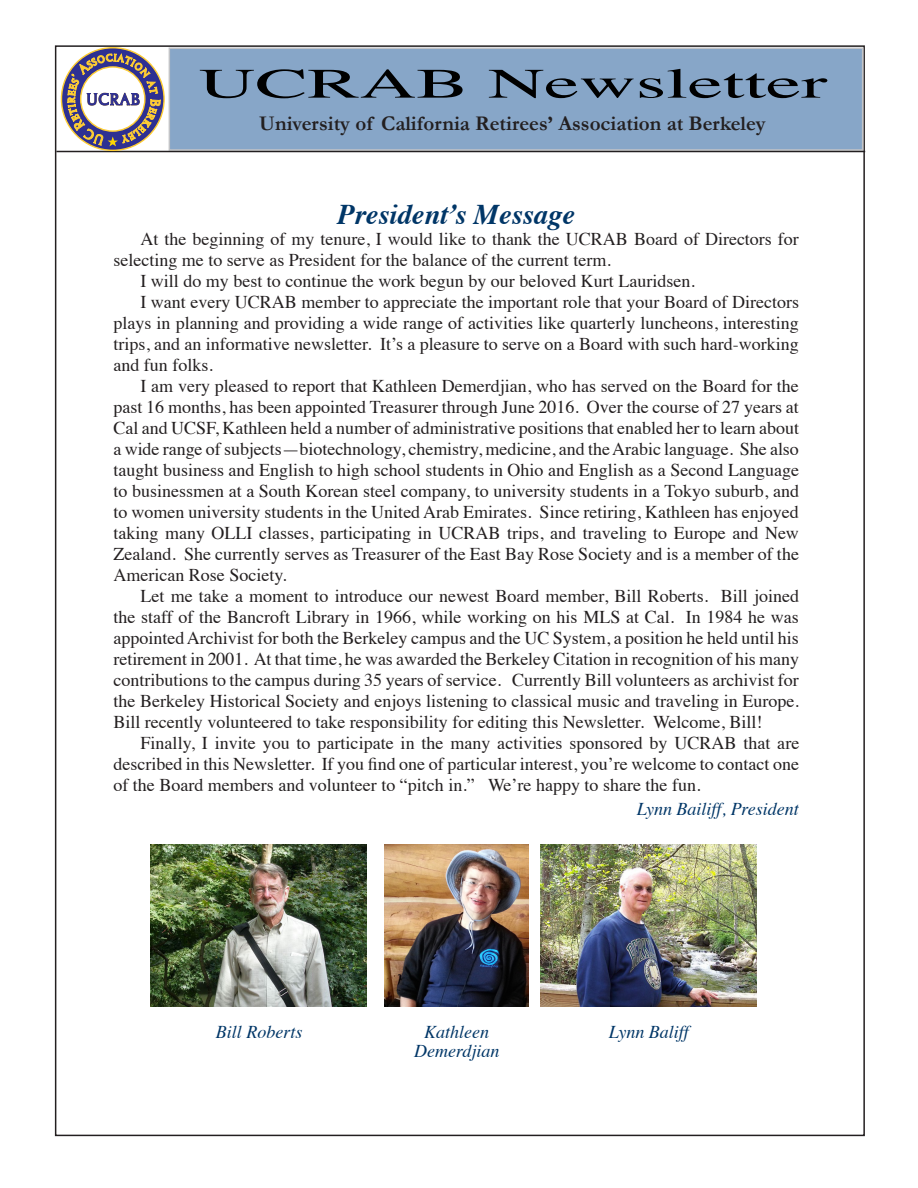
<style>
.page{position:relative;width:918px;height:1188px;background:#fff}
.page>*{position:absolute;margin:0;border:0;box-sizing:border-box;transform-origin:0 0}
.t1{font:42px "Times";color:#000;scale:1.86 1}
.t2{font:italic 700 28.5px "Times";color:#003667}
.Submasthead{font:700 21px "Garamond";color:#231f20}
.t3{font:18px/21px "Times";color:#231f20;text-align:justify}
.t4{font:italic 18px/19.5px "Times";color:#003667;text-align:center}
</style>
<div class="page">
<div style="left:169px;top:47px;width:694px;height:104px;background:#87a6c8;border:2px solid #c3c4c7"></div>
<hr style="left:56px;top:151px;width:809px;height:1px;background:#231f20">
<svg style="left:61px;top:48px;width:103px;height:102px"></svg>
<svg style="left:67px;top:45px;width:94px;height:101px"></svg>
<img style="left:151px;top:845px;width:216px;height:161px">
<img style="left:384px;top:845px;width:145px;height:161px">
<img style="left:541px;top:845px;width:216px;height:161px">
<p class="t1" style="left:199px;top:44px;width:339px">UCRAB Newsletter</p>
<p class="Submasthead" style="left:259px;top:111px;width:508px">University of California Retirees’ Association at Berkeley</p>
<p class="t2" style="left:337px;top:187px;width:239px">President’s Message</p>
<p class="t3" style="left:113px;top:227px;width:687px;text-indent:27px">At the beginning of my tenure, I would like to thank the UCRAB Board of Directors for selecting me to serve as President for the balance of the current term.</p>
<p class="t3" style="left:140px;top:269px;width:556px">I will do my best to continue the work begun by our beloved Kurt Lauridsen.</p>
<p class="t3" style="left:113px;top:290px;width:687px;text-indent:27px">I want every UCRAB member to appreciate the important role that your Board of Directors plays in planning and providing a wide range of activities like quarterly luncheons, interesting trips, and an informative newsletter. It’s a pleasure to serve on a Board with such hard-working and fun folks.</p>
<p class="t3" style="left:113px;top:374px;width:687px;text-indent:27px">I am very pleased to report that Kathleen Demerdjian, who has served on the Board for the past 16 months, has been appointed Treasurer through June 2016. Over the course of 27 years at Cal and UCSF, Kathleen held a number of administrative positions that enabled her to learn about a wide range of subjects—biotechnology, chemistry, medicine, and the Arabic language. She also taught business and English to high school students in Ohio and English as a Second Language to businessmen at a South Korean steel company, to university students in a Tokyo suburb, and to women university students in the United Arab Emirates. Since retiring, Kathleen has enjoyed taking many OLLI classes, participating in UCRAB trips, and traveling to Europe and New Zealand. She currently serves as Treasurer of the East Bay Rose Society and is a member of the American Rose Society.</p>
<p class="t3" style="left:113px;top:584px;width:687px;text-indent:27px">Let me take a moment to introduce our newest Board member, Bill Roberts. Bill joined the staff of the Bancroft Library in 1966, while working on his MLS at Cal. In 1984 he was appointed Archivist for both the Berkeley campus and the UC System, a position he held until his retirement in 2001. At that time, he was awarded the Berkeley Citation in recognition of his many contributions to the campus during 35 years of service. Currently Bill volunteers as archivist for the Berkeley Historical Society and enjoys listening to classical music and traveling in Europe.<br>Bill recently volunteered to take responsibility for editing this Newsletter. Welcome, Bill!</p>
<p class="t3" style="left:113px;top:731px;width:687px;text-indent:27px">Finally, I invite you to participate in the many activities sponsored by UCRAB that are described in this Newsletter. If you find one of particular interest, you’re welcome to contact one of the Board members and volunteer to “pitch in.” We’re happy to share the fun.</p>
<p class="t4" style="left:637px;top:798px;width:164px">Lynn Bailiff, President</p>
<p class="t4" style="left:216px;top:1021px;width:88px">Bill Roberts</p>
<p class="t4" style="left:414px;top:1021px;width:87px">Kathleen<br>Demerdjian</p>
<p class="t4" style="left:609px;top:1021px;width:81px">Lynn Baliff</p>
</div>
